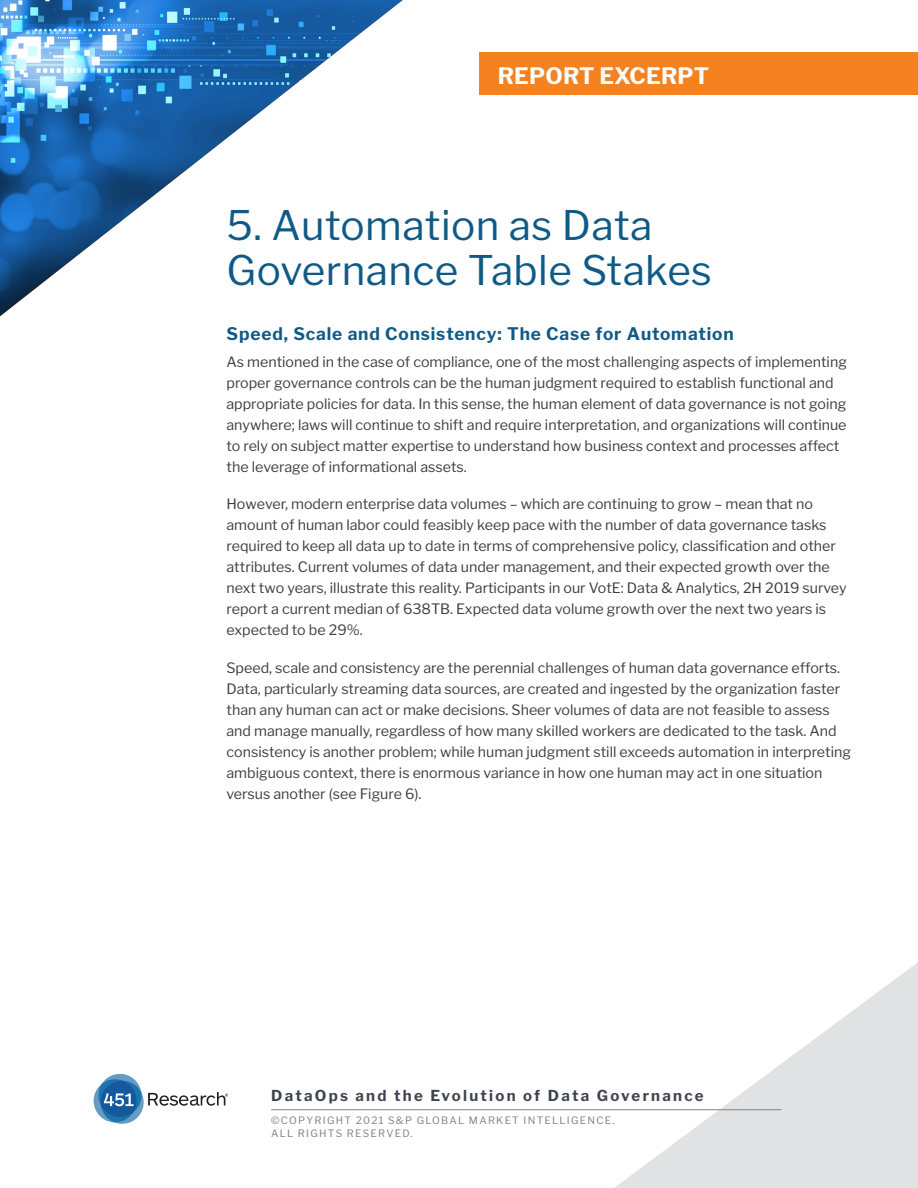
<style>
.page{position:relative;width:918px;height:1188px;background:#fff}
.page>*{position:absolute;margin:0;border:0;box-sizing:border-box;transform-origin:0 0}
.Heading_1{font:40.5px/45px "Libre Franklin";letter-spacing:.01em;color:#0f5a86}
.t1{font:700 22.5px "Libre Franklin";letter-spacing:.01em;color:#fff}
.Heading_2{font:700 17.25px "Libre Franklin";letter-spacing:.05em;color:#0f5a86}
.t2{font:700 15px "Libre Franklin";letter-spacing:.15em;color:#3e444f}
.t3{font:14.25px/21px "Libre Franklin";color:#3e3e3f}
.t4{font:10.2px/13.5px "Libre Franklin";letter-spacing:.125em;color:#80838a}
</style>
<div class="page">
<svg style="left:93px;top:1073px;width:135px;height:51px"></svg>
<img style="left:0;top:0;width:403px;height:317px">
<svg style="left:596px;top:962px;width:322px;height:226px"></svg>
<hr style="left:271px;top:1109px;width:511px;height:1px;background:#80838a">
<div style="left:479px;top:52px;width:439px;height:42px;background:#f58220"></div>
<h2 class="t1" style="left:498px;top:62px;width:213px">REPORT EXCERPT</h2>
<p class="Heading_1" style="left:226px;top:203px;width:487px">5. Automation as Data<br>Governance Table Stakes</p>
<p class="Heading_2" style="left:226px;top:323px;width:509px">Speed, Scale and Consistency: The Case for Automation</p>
<p class="t3" style="left:226px;top:351px;width:622px">As mentioned in the case of compliance, one of the most challenging aspects of implementing proper governance controls can be the human judgment required to establish functional and appropriate policies for data. In this sense, the human element of data governance is not going anywhere; laws will continue to shift and require interpretation, and organizations will continue to rely on subject matter expertise to understand how business context and processes affect the leverage of informational assets.</p>
<p class="t3" style="left:226px;top:494px;width:622px">However, modern enterprise data volumes – which are continuing to grow – mean that no amount of human labor could feasibly keep pace with the number of data governance tasks required to keep all data up to date in terms of comprehensive policy, classification and other attributes. Current volumes of data under management, and their expected growth over the next two years, illustrate this reality. Participants in our VotE: Data &amp; Analytics, 2H 2019 survey report a current median of 638TB. Expected data volume growth over the next two years is expected to be 29%.</p>
<p class="t3" style="left:226px;top:657px;width:626px">Speed, scale and consistency are the perennial challenges of human data governance efforts.<br>Data, particularly streaming data sources, are created and ingested by the organization faster than any human can act or make decisions. Sheer volumes of data are not feasible to assess and manage manually, regardless of how many skilled workers are dedicated to the task. And consistency is another problem; while human judgment still exceeds automation in interpreting ambiguous context, there is enormous variance in how one human may act in one situation versus another (see Figure 6).</p>
<p class="t2" style="left:271px;top:1087px;width:434px">DataOps and the Evolution of Data Governance</p>
<p class="t4" style="left:271px;top:1113px;width:345px">©COPYRIGHT 2021 S&amp;P GLOBAL MARKET INTELLIGENCE.<br>ALL RIGHTS RESERVED.</p>
</div>
